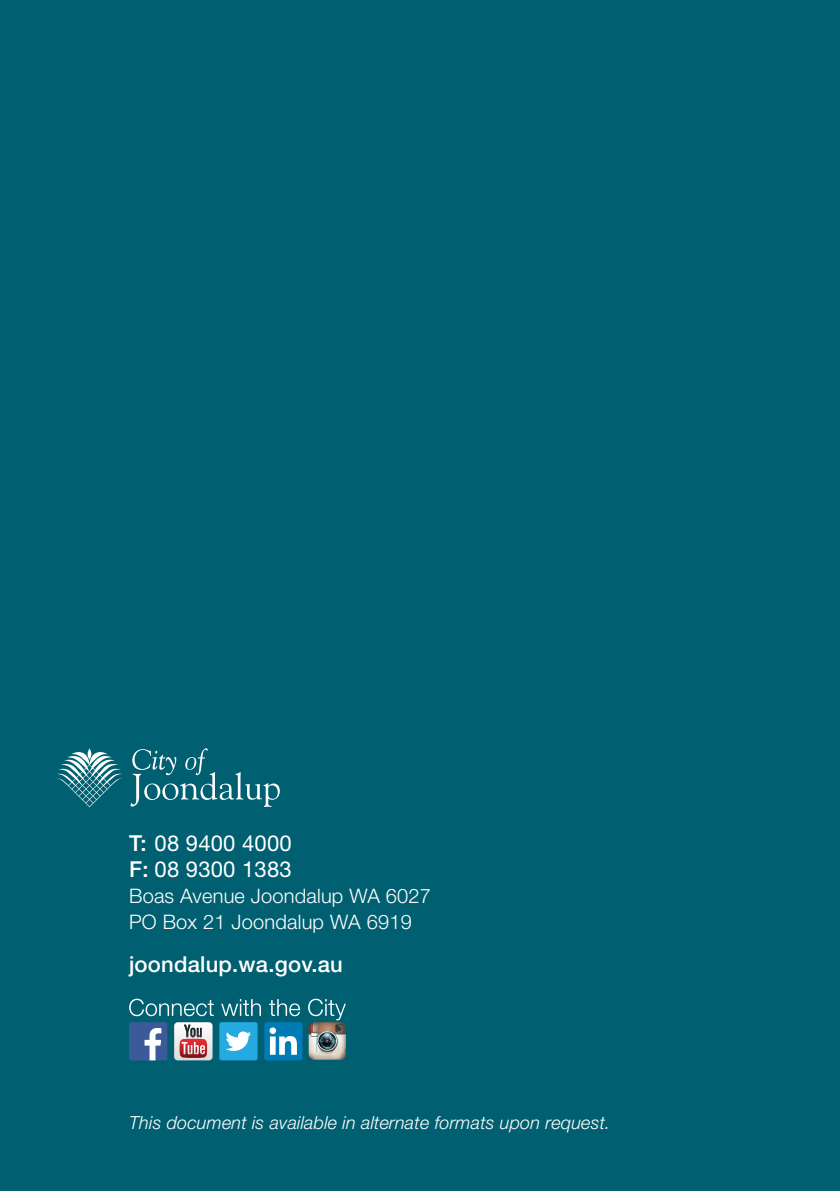
<style>
.page{position:relative;width:840px;height:1191px;background:#fff}
.page>*{position:absolute;margin:0;border:0;box-sizing:border-box;transform-origin:0 0}
.t1{font:22px/26px "Helvetica Neue";letter-spacing:.01em;color:#fff}
.t2{font:500 22px "Helvetica Neue";letter-spacing:.01em;color:#fff}
.t3{font:300 20px/26px "Helvetica Neue";letter-spacing:.01em;color:#fff}
.t4{font:italic 300 18px "Helvetica Neue";letter-spacing:.01em;color:#fff}
.s1{font-weight:500}
</style>
<div class="page">
<div style="left:0;top:0;width:839px;height:1191px;background:#006071"></div>
<svg style="left:57px;top:748px;width:222px;height:59px"></svg>
<svg style="left:129px;top:998px;width:217px;height:62px"></svg>
<p class="t1" style="left:129px;top:830px;width:164px"><span class="s1">T:</span> 08 9400 4000<br><span class="s1">F:</span> 08 9300 1383</p>
<p class="t3" style="left:129px;top:882px;width:303px">Boas Avenue Joondalup WA 6027<br>PO Box 21 Joondalup WA 6919</p>
<p class="t2" style="left:129px;top:951px;width:215px">joondalup.wa.gov.au</p>
<p class="t4" style="left:129px;top:1112px;width:482px">This document is available in alternate formats upon request.</p>
</div>
